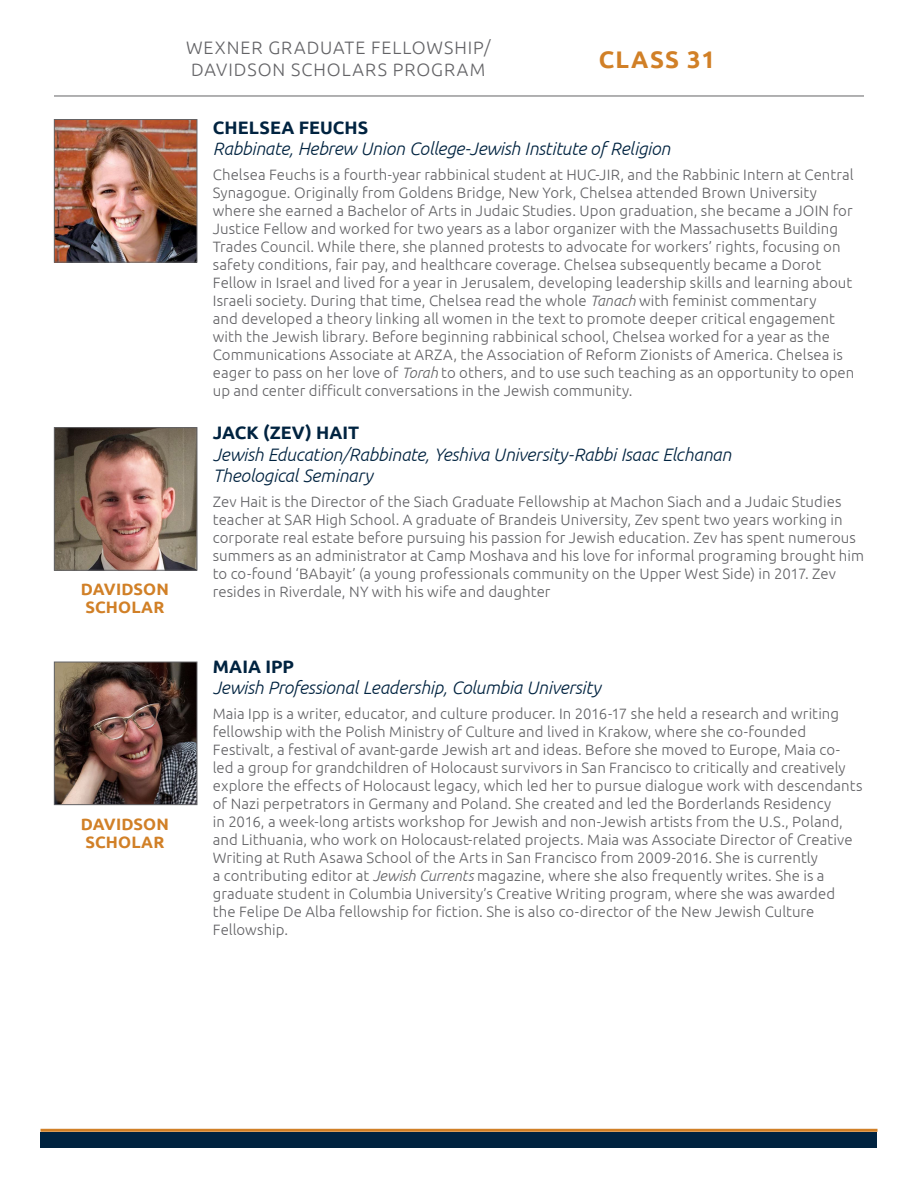
<style>
.page{position:relative;width:918px;height:1188px;background:#fff}
.page>*{position:absolute;margin:0;border:0;box-sizing:border-box;transform-origin:0 0}
.t1{font:700 24px "Ubuntu";letter-spacing:.05em;color:#d18027}
.University{font:italic 300 18px/21.6px "Ubuntu";letter-spacing:-.01em;color:#002340}
.t2{font:300 18px/21.6px "Ubuntu";letter-spacing:.055em;color:#636366}
.Name{font:700 18px "Ubuntu";letter-spacing:.005em;color:#002340}
.t3{font:700 16.5px/18px "Ubuntu";letter-spacing:.005em;color:#d18027}
.Body_Copy{font:300 15px/18px "Ubuntu";letter-spacing:.005em;color:#636366}
.s1{font-style:italic}
</style>
<div class="page">
<hr style="left:54px;top:96px;width:810px;height:1px;background:#636366">
<div style="left:40px;top:1132px;width:838px;height:16px;background:#002340"></div>
<hr style="left:40px;top:1129px;width:838px;height:3px;background:#d18027">
<img style="left:56px;top:121px;width:139px;height:140px">
<div style="left:54px;top:119px;width:143px;height:144px;border:1px solid #636366"></div>
<img style="left:56px;top:429px;width:139px;height:140px">
<div style="left:54px;top:427px;width:143px;height:144px;border:1px solid #636366"></div>
<img style="left:56px;top:664px;width:139px;height:139px">
<div style="left:54px;top:662px;width:143px;height:143px;border:1px solid #636366"></div>
<p class="t3" style="left:81px;top:580px;width:89px">DAVIDSON<br>SCHOLAR</p>
<p class="t3" style="left:81px;top:815px;width:89px">DAVIDSON<br>SCHOLAR</p>
<p class="t2" style="left:186px;top:37px;width:306px">WEXNER GRADUATE FELLOWSHIP/<br>DAVIDSON SCHOLARS PROGRAM</p>
<h1 class="t1" style="left:599px;top:45px;width:118px">CLASS 31</h1>
<p class="Name" style="left:213px;top:116px;width:157px">CHELSEA FEUCHS</p>
<p class="University" style="left:213px;top:138px;width:459px">Rabbinate, Hebrew Union College-Jewish Institute of Religion</p>
<p class="Body_Copy" style="left:213px;top:165px;width:643px">Chelsea Feuchs is a fourth-year rabbinical student at HUC-JIR, and the Rabbinic Intern at Central Synagogue. Originally from Goldens Bridge, New York, Chelsea attended Brown University where she earned a Bachelor of Arts in Judaic Studies. Upon graduation, she became a JOIN for Justice Fellow and worked for two years as a labor organizer with the Massachusetts Building Trades Council. While there, she planned protests to advocate for workers’ rights, focusing on safety conditions, fair pay, and healthcare coverage. Chelsea subsequently became a Dorot Fellow in Israel and lived for a year in Jerusalem, developing leadership skills and learning about Israeli society. During that time, Chelsea read the whole <span class="s1">Tanach</span> with feminist commentary<br>and developed a theory linking all women in the text to promote deeper critical engagement with the Jewish library. Before beginning rabbinical school, Chelsea worked for a year as the Communications Associate at ARZA, the Association of Reform Zionists of America. Chelsea is eager to pass on her love of <span class="s1">Torah</span> to others, and to use such teaching as an opportunity to open up and center difficult conversations in the Jewish community.</p>
<p class="Name" style="left:213px;top:422px;width:148px">JACK (ZEV) HAIT</p>
<p class="University" style="left:213px;top:443px;width:520px">Jewish Education/Rabbinate, Yeshiva University-Rabbi Isaac Elchanan<br>Theological Seminary</p>
<p class="Body_Copy" style="left:213px;top:492px;width:653px">Zev Hait is the Director of the Siach Graduate Fellowship at Machon Siach and a Judaic Studies teacher at SAR High School. A graduate of Brandeis University, Zev spent two years working in corporate real estate before pursuing his passion for Jewish education. Zev has spent numerous summers as an administrator at Camp Moshava and his love for informal programing brought him to co-found ‘BAbayit’ (a young professionals community on the Upper West Side) in 2017. Zev resides in Riverdale, NY with his wife and daughter</p>
<p class="Name" style="left:213px;top:655px;width:83px">MAIA IPP</p>
<p class="University" style="left:213px;top:677px;width:389px">Jewish Professional Leadership, Columbia University</p>
<p class="Body_Copy" style="left:213px;top:704px;width:651px">Maia Ipp is a writer, educator, and culture producer. In 2016-17 she held a research and writing fellowship with the Polish Ministry of Culture and lived in Krakow, where she co-founded Festivalt, a festival of avant-garde Jewish art and ideas. Before she moved to Europe, Maia co&shy;led a group for grandchildren of Holocaust survivors in San Francisco to critically and creatively explore the effects of Holocaust legacy, which led her to pursue dialogue work with descendants of Nazi perpetrators in Germany and Poland. She created and led the Borderlands Residency<br>in 2016, a week-long artists workshop for Jewish and non-Jewish artists from the U.S., Poland, and Lithuania, who work on Holocaust-related projects. Maia was Associate Director of Creative Writing at Ruth Asawa School of the Arts in San Francisco from 2009-2016. She is currently<br>a contributing editor at <span class="s1">Jewish Currents</span> magazine, where she also frequently writes. She is a graduate student in Columbia University’s Creative Writing program, where she was awarded<br>the Felipe De Alba fellowship for fiction. She is also co-director of the New Jewish Culture Fellowship.</p>
</div>
